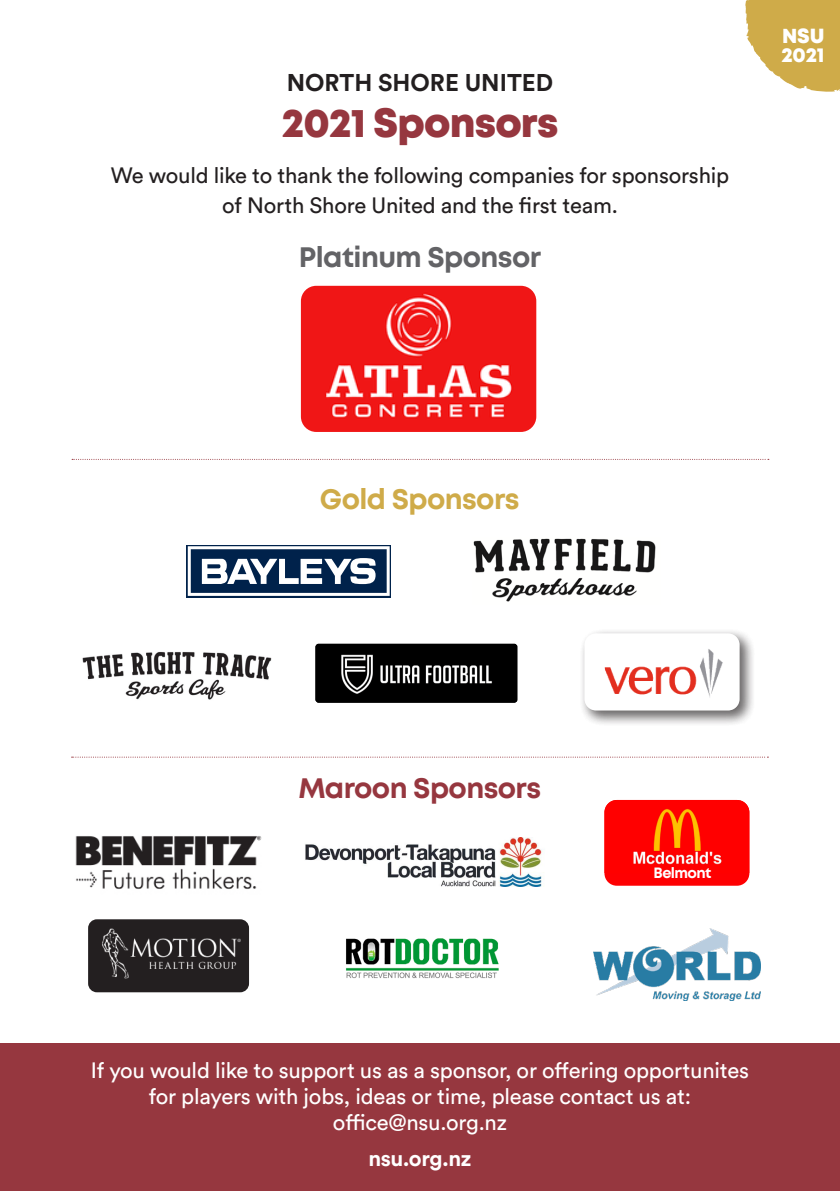
<style>
.page{position:relative;width:840px;height:1191px;background:#fff}
.page>*{position:absolute;margin:0;border:0;box-sizing:border-box;transform-origin:0 0}
.t1{font:800 40px "Mont";letter-spacing:-.02em;color:#96373f}
.t2{font:700 28px "Mont";letter-spacing:-.02em;color:#636366}
.t3{font:700 28px "Mont";letter-spacing:-.02em;color:#96373f}
.t4{font:700 28px "Mont";letter-spacing:-.02em;color:#cfab49}
.t5{font:700 24px "Circular Std";color:#231f20}
.Body_Copy_1{font:22px/26px "Circular Std";letter-spacing:-.01em;color:#fff;text-align:center}
.Body_Copy_1-2{font:22px/30px "Circular Std";letter-spacing:-.01em;color:#231f20;text-align:center}
.t6{font:700 22px "Circular Std";letter-spacing:-.02em;color:#fff}
.t7{font:800 20.2px "Mont";letter-spacing:-.01em;color:#fff}
.t8{font:700 14.6px "Mont";letter-spacing:-.04em;color:#fff}
</style>
<div class="page">
<div style="left:0;top:1043px;width:839px;height:148px;background:#96373f"></div>
<img style="left:301px;top:286px;width:235px;height:146px">
<svg style="left:72px;top:459px;width:696px;height:1px"></svg>
<svg style="left:72px;top:756px;width:696px;height:1px"></svg>
<img style="left:75px;top:836px;width:187px;height:53px">
<div style="left:604px;top:800px;width:145px;height:85px;background:#fe0002;border-radius:12px"></div>
<img style="left:604px;top:800px;width:145px;height:73px">
<img style="left:346px;top:938px;width:153px;height:41px">
<div style="left:88px;top:919px;width:161px;height:73px;background:#231f20;border-radius:9px"></div>
<img style="left:102px;top:928px;width:139px;height:51px">
<img style="left:305px;top:838px;width:238px;height:48px">
<svg style="left:745px;top:0;width:94px;height:92px"></svg>
<img style="left:82px;top:651px;width:190px;height:49px">
<img style="left:593px;top:928px;width:166px;height:73px">
<svg style="left:186px;top:545px;width:205px;height:52px"></svg>
<svg style="left:188px;top:546px;width:201px;height:50px"></svg>
<img style="left:315px;top:643px;width:203px;height:60px">
<img style="left:473px;top:538px;width:183px;height:64px">
<div style="left:579px;top:628px;width:176px;height:99px;background:#231f20;opacity:.45"></div>
<svg style="left:584px;top:633px;width:155px;height:77px"></svg>
<p class="t5" style="left:286px;top:67px;width:268px">NORTH SHORE UNITED</p>
<p class="t1" style="left:281px;top:104px;width:278px">2021 Sponsors</p>
<p class="Body_Copy_1-2" style="left:111px;top:160px;width:619px">We would like to thank the following companies for sponsorship of North Shore United and the first team.</p>
<p class="t2" style="left:299px;top:243px;width:244px">Platinum Sponsor</p>
<p class="t7" style="left:781px;top:26px;width:44px">NSU</p>
<p class="t7" style="left:781px;top:45px;width:45px">2021</p>
<p class="t4" style="left:320px;top:485px;width:201px">Gold Sponsors</p>
<p class="t3" style="left:298px;top:775px;width:244px">Maroon Sponsors</p>
<p class="t8" style="left:653px;top:865px;width:59px">Belmont</p>
<p class="Body_Copy_1" style="left:91px;top:1057px;width:659px">If you would like to support us as a sponsor, or offering opportunites for players with jobs, ideas or time, please contact us at: office@nsu.org.nz</p>
<p class="t6" style="left:368px;top:1143px;width:104px">nsu.org.nz</p>
</div>
